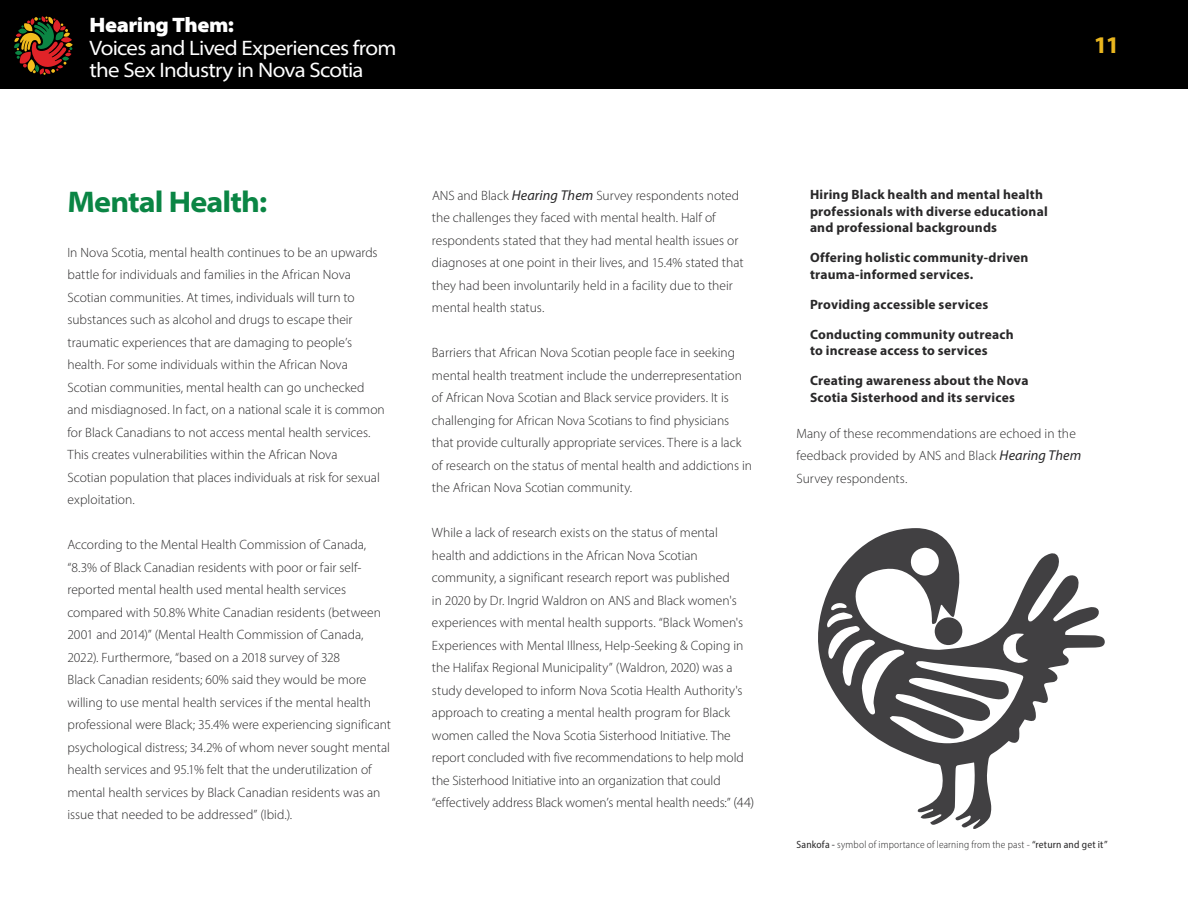
<style>
.page{position:relative;width:1188px;height:918px;background:#fff}
.page>*{position:absolute;margin:0;border:0;box-sizing:border-box;transform-origin:0 0}
.t1{font:700 semi-expanded 30px "Myriad Pro";letter-spacing:-.025em;color:#0a8544}
.t2{font:700 semi-expanded 24px "Myriad Pro";color:#eab61f}
.t3{font:semi-expanded 21px/22.5px "Myriad Pro";letter-spacing:-.035em;color:#fff}
.t4{font:900 semi-expanded 21px "Myriad Pro";letter-spacing:-.025em;color:#fff}
.t5{font:300 13.5px/22.5px "Myriad Pro";color:#292829}
.t6{font:700 13.5px/16.5px "Myriad Pro";letter-spacing:.015em;color:#292829}
.t7{font:300 semi-condensed 10.5px "Myriad Pro";letter-spacing:.015em;color:#292829}
.s1{font-weight:400;font-style:italic;font-size:14.25px}
.s2{font-size:14.25px}
.s3{font-weight:400}
</style>
<div class="page">
<div style="left:0;top:0;width:1188px;height:89px;background:#000"></div>
<svg style="left:14px;top:16px;width:59px;height:59px"></svg>
<svg style="left:818px;top:528px;width:287px;height:301px"></svg>
<div style="left:935px;top:617px;width:27px;height:28px;background:#414042;border-radius:50%"></div>
<h3 class="t4" style="left:90px;top:11px;width:146px">Hearing Them:</h3>
<h3 class="t3" style="left:90px;top:36px;width:308px">Voices and Lived Experiences from the Sex Industry in Nova Scotia</h3>
<h1 class="t1" style="left:68px;top:182px;width:201px">Mental Health:</h1>
<p class="t5" style="left:68px;top:241px;width:319px">In Nova Scotia, mental health continues to be an upwards battle for individuals and families in the African Nova Scotian communities. At times, individuals will turn to substances such as alcohol and drugs to escape their traumatic experiences that are damaging to people’s health. For some individuals within the African Nova Scotian communities, mental health can go unchecked and misdiagnosed. In fact, on a national scale it is common for Black Canadians to not access mental health services.<br>This creates vulnerabilities within the African Nova<br>Scotian population that places individuals at risk for sexual exploitation.</p>
<p class="t5" style="left:68px;top:533px;width:325px">According to the Mental Health Commission of Canada, “8.3% of Black Canadian residents with poor or fair self&shy;reported mental health used mental health services compared with 50.8% White Canadian residents (between 2001 and 2014)” (Mental Health Commission of Canada, 2022). Furthermore, “based on a 2018 survey of 328<br>Black Canadian residents; 60% said they would be more willing to use mental health services if the mental health professional were Black; 35.4% were experiencing significant psychological distress; 34.2% of whom never sought mental health services and 95.1% felt that the underutilization of mental health services by Black Canadian residents was an issue that needed to be addressed” (Ibid.).</p>
<p class="t5" style="left:432px;top:184px;width:313px">ANS and Black <span class="s1">Hearing Them</span> Survey respondents noted the challenges they faced with mental health. Half of respondents stated that they had mental health issues or diagnoses at one point in their lives, and 15.4% stated that they had been involuntarily held in a facility due to their mental health status.</p>
<p class="t5" style="left:432px;top:341px;width:322px">Barriers that African Nova Scotian people face in seeking mental health treatment include the underrepresentation of African Nova Scotian and Black service providers. It is challenging for African Nova Scotians to find physicians that provide culturally appropriate services. There is a lack of research on the status of mental health and addictions in the African Nova Scotian community.</p>
<p class="t5" style="left:432px;top:521px;width:324px">While a lack of research exists on the status of mental health and addictions in the African Nova Scotian community, a significant research report was published<br>in 2020 by Dr. Ingrid Waldron on ANS and Black women's experiences with mental health supports. “Black Women's Experiences with Mental Illness, Help-Seeking &amp; Coping in the Halifax Regional Municipality” (Waldron, 2020) was a study developed to inform Nova Scotia Health Authority's approach to creating a mental health program for Black women called the Nova Scotia Sisterhood Initiative. The report concluded with five recommendations to help mold the Sisterhood Initiative into an organization that could “effectively address Black women’s mental health needs:” <span class="s2">(44)</span></p>
<h2 class="t2" style="left:1094px;top:29px;width:28px">11</h2>
<p class="t6" style="left:810px;top:186px;width:239px">Hiring Black health and mental health professionals with diverse educational and professional backgrounds</p>
<p class="t6" style="left:810px;top:249px;width:220px">Offering holistic community-driven trauma-informed services.</p>
<p class="t6" style="left:810px;top:295px;width:180px">Providing accessible services</p>
<p class="t6" style="left:810px;top:325px;width:205px">Conducting community outreach to increase access to services</p>
<p class="t6" style="left:810px;top:372px;width:220px">Creating awareness about the Nova<br>Scotia Sisterhood and its services</p>
<p class="t5" style="left:796px;top:422px;width:286px">Many of these recommendations are echoed in the feedback provided by ANS and Black <span class="s1">Hearing Them<br></span>Survey respondents.</p>
<p class="t7" style="left:796px;top:838px;width:313px"><span class="s3">Sankofa -</span> symbol of importance of learning from the past - <span class="s3">“return and get it”</span></p>
</div>
